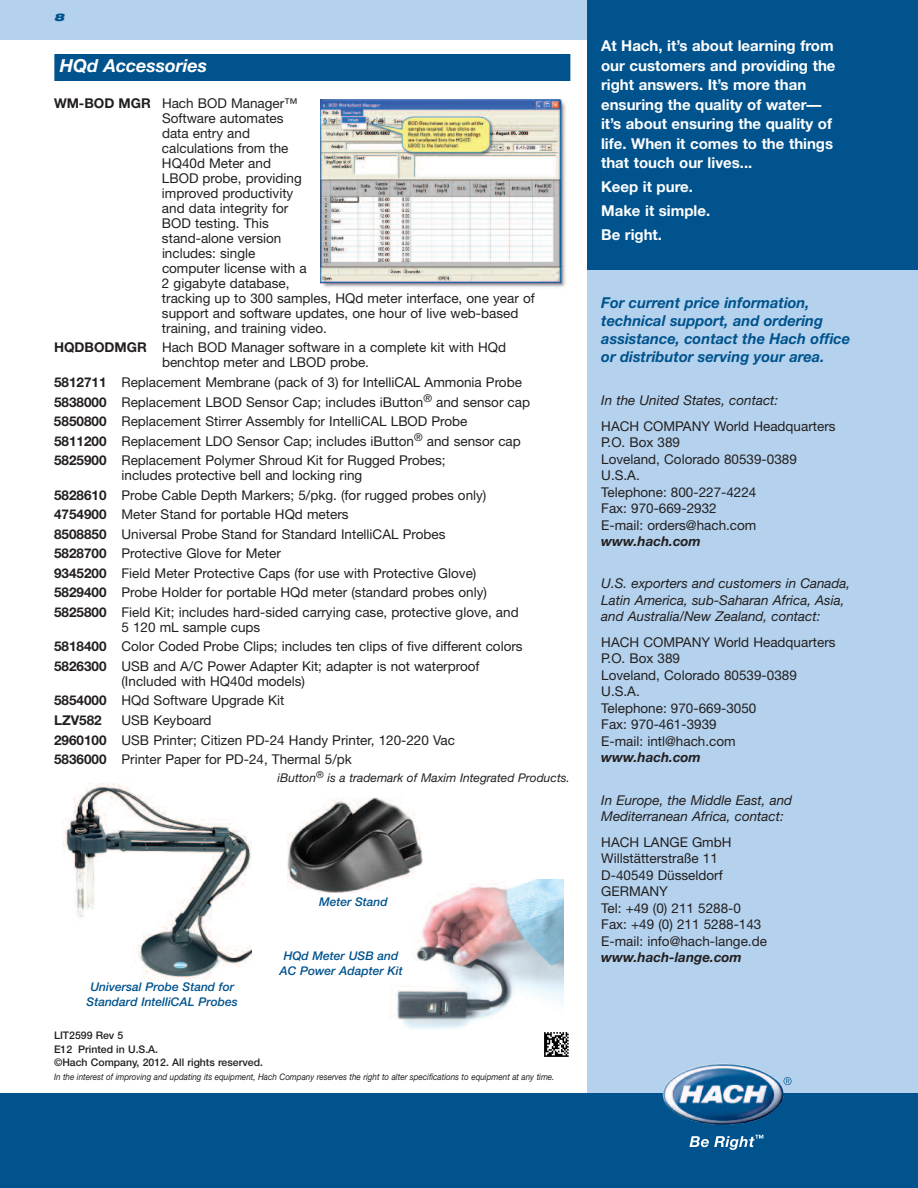
<style>
.page{position:relative;width:918px;height:1188px;background:#fff}
.page>*{position:absolute;margin:0;border:0;box-sizing:border-box;transform-origin:0 0}
.t1{font:italic 700 18px "Helvetica Neue";color:#fff}
.t2{font:700 15px/19.5px "Helvetica Neue";color:#fff}
.t3{font:italic 700 15px/18px "Helvetica Neue";color:#00538d}
.t4{font:13.5px/16.5px "Helvetica Neue";color:#231f20}
.t5{font:italic 13.5px/16.5px "Helvetica Neue";color:#231f20}
.t6{font:italic 700 13.5px "Helvetica Neue";color:#231f20}
.t7{font:italic 500 12px/15px "Helvetica Neue";color:#00538d;text-align:center}
.t8{font:italic 12px "Helvetica Neue";color:#231f20}
.t9{font:500 10.5px/13.5px "Helvetica Neue";color:#231f20}
.t10{font:italic 900 expanded 10.5px "Helvetica Neue";color:#00538d}
.t11{font:italic 9px "Helvetica Neue";color:#231f20;scale:.9 1}
.s1{font-weight:700}
</style>
<div class="page">
<img style="left:396px;top:880px;width:167px;height:149px">
<div style="left:0;top:0;width:918px;height:40px;background:#b4d2ed"></div>
<div style="left:588px;top:270px;width:330px;height:839px;background:#b4d2ed"></div>
<div style="left:588px;top:0;width:330px;height:270px;background:#00538d"></div>
<div style="left:0;top:1094px;width:918px;height:94px;background:#00538d"></div>
<img style="left:663px;top:1064px;width:121px;height:61px">
<svg style="left:784px;top:1077px;width:8px;height:8px"></svg>
<svg style="left:689px;top:1135px;width:74px;height:15px"></svg>
<div style="left:54px;top:54px;width:516px;height:27px;background:#00538d"></div>
<img style="left:288px;top:798px;width:135px;height:95px">
<img style="left:62px;top:783px;width:190px;height:196px">
<img style="left:321px;top:99px;width:245px;height:189px">
<img style="left:544px;top:1032px;width:25px;height:25px">
<p class="t10" style="left:54px;top:13px;width:12px">8</p>
<h1 class="t1" style="left:60px;top:59px;width:149px">HQd Accessories</h1>
<p class="t4" style="left:162px;top:97px;width:374px;line-height:15px;text-indent:-108px"><span class="s1">WM-BOD MGR</span> Hach BOD Manager™<br>Software automates<br>data entry and<br>calculations from the<br>HQ40d Meter and<br>LBOD probe, providing<br>improved productivity<br>and data integrity for<br>BOD testing. This<br>stand-alone version<br>includes: single<br>computer license with a<br>2 gigabyte database,<br>tracking up to 300 samples, HQd meter interface, one year of support and software updates, one hour of live web-based training, and training video.</p>
<p class="t4" style="left:162px;top:341px;width:346px;line-height:15px;text-indent:-108px"><span class="s1">HQDBODMGR</span> Hach BOD Manager software in a complete kit with HQd benchtop meter and LBOD probe.</p>
<p class="t4" style="left:54px;top:374px;width:478px;line-height:19.5px"><span class="s1">5812711</span> Replacement Membrane (pack of 3) for IntelliCAL Ammonia Probe <span class="s1">5838000</span> Replacement LBOD Sensor Cap; includes iButton<sup>®</sup> and sensor cap <span class="s1">5850800</span> Replacement Stirrer Assembly for IntelliCAL LBOD Probe<br><span class="s1">5811200</span> Replacement LDO Sensor Cap; includes iButton<sup>®</sup> and sensor cap <span class="s1">5825900</span> Replacement Polymer Shroud Kit for Rugged Probes;</p>
<p class="t4" style="left:54px;top:467px;width:466px;line-height:19.5px;text-indent:67px">includes protective bell and locking ring<br><span class="s1">5828610</span> Probe Cable Depth Markers; 5/pkg. (for rugged probes only)<br><span class="s1">4754900</span> Meter Stand for portable HQd meters<br><span class="s1">8508850</span> Universal Probe Stand for Standard IntelliCAL Probes<br><span class="s1">5828700</span> Protective Glove for Meter<br><span class="s1">9345200</span> Field Meter Protective Caps (for use with Protective Glove)<br><span class="s1">5829400</span> Probe Holder for portable HQd meter (standard probes only)<br><span class="s1">5825800</span> Field Kit; includes hard-sided carrying case, protective glove, and</p>
<p class="t4" style="left:54px;top:619px;width:470px;line-height:19.5px;text-indent:68px">5 120 mL sample cups<br><span class="s1">5818400</span> Color Coded Probe Clips; includes ten clips of five different colors<br><span class="s1">5826300</span> USB and A/C Power Adapter Kit; adapter is not waterproof</p>
<p class="t4" style="left:54px;top:673px;width:253px;line-height:19.5px;text-indent:68px">(Included with HQ40d models)<br><span class="s1">5854000</span> HQd Software Upgrade Kit<br><span class="s1">LZV582</span></p>
<p class="t4" style="left:54px;top:712px;width:403px;line-height:19.5px;text-indent:68px">USB Keyboard<br><span class="s1">2960100</span> USB Printer; Citizen PD-24 Handy Printer, 120-220 Vac<br><span class="s1">5836000</span> Printer Paper for PD-24, Thermal 5/pk</p>
<p class="t8" style="left:277px;top:774px;width:294px">iButton<sup>®</sup> is a trademark of Maxim Integrated Products.</p>
<p class="t7" style="left:319px;top:896px;width:70px">Meter Stand</p>
<p class="t7" style="left:87px;top:980px;width:153px">Universal Probe Stand for<br>Standard IntelliCAL Probes</p>
<p class="t7" style="left:279px;top:949px;width:125px">HQd Meter USB and<br>AC Power Adapter Kit</p>
<p class="t9" style="left:54px;top:1030px;width:211px">LIT2599 Rev 5<br>E12 Printed in U.S.A.<br>©Hach Company, 2012. All rights reserved.</p>
<p class="t11" style="left:54px;top:1073px;width:558px">In the interest of improving and updating its equipment, Hach Company reserves the right to alter specifications to equipment at any time.</p>
<p class="t2" style="left:601px;top:37px;width:236px">At Hach, it’s about learning from our customers and providing the right answers. It’s more than ensuring the quality of water— it’s about ensuring the quality of life. When it comes to the things that touch our lives...</p>
<p class="t2" style="left:601px;top:176px;width:111px;line-height:24px">Keep it pure.<br>Make it simple.<br>Be right.</p>
<p class="t3" style="left:601px;top:295px;width:250px">For current price information, technical support, and ordering assistance, contact the Hach office or distributor serving your area.</p>
<p class="t5" style="left:601px;top:394px;width:179px">In the United States, contact:</p>
<p class="t4" style="left:601px;top:419px;width:236px">HACH COMPANY World Headquarters<br>P.O. Box 389<br>Loveland, Colorado 80539-0389<br>U.S.A.<br>Telephone: 800-227-4224<br>Fax: 970-669-2932<br>E-mail: orders@hach.com</p>
<p class="t6" style="left:601px;top:537px;width:101px">www.hach.com</p>
<p class="t5" style="left:601px;top:577px;width:251px">U.S. exporters and customers in Canada,<br>Latin America, sub-Saharan Africa, Asia, and Australia/New Zealand, contact:</p>
<p class="t4" style="left:601px;top:635px;width:236px">HACH COMPANY World Headquarters<br>P.O. Box 389<br>Loveland, Colorado 80539-0389<br>U.S.A.<br>Telephone: 970-669-3050<br>Fax: 970-461-3939<br>E-mail: intl@hach.com</p>
<p class="t6" style="left:601px;top:753px;width:101px">www.hach.com</p>
<p class="t5" style="left:601px;top:793px;width:192px">In Europe, the Middle East, and<br>Mediterranean Africa, contact:</p>
<p class="t4" style="left:601px;top:835px;width:167px">HACH LANGE GmbH<br>Willstätterstraße 11<br>D-40549 Düsseldorf<br>GERMANY<br>Tel: +49 (0) 211 5288-0<br>Fax: +49 (0) 211 5288-143<br>E-mail: info@hach-lange.de</p>
<p class="t6" style="left:601px;top:952px;width:142px">www.hach-lange.com</p>
</div>
